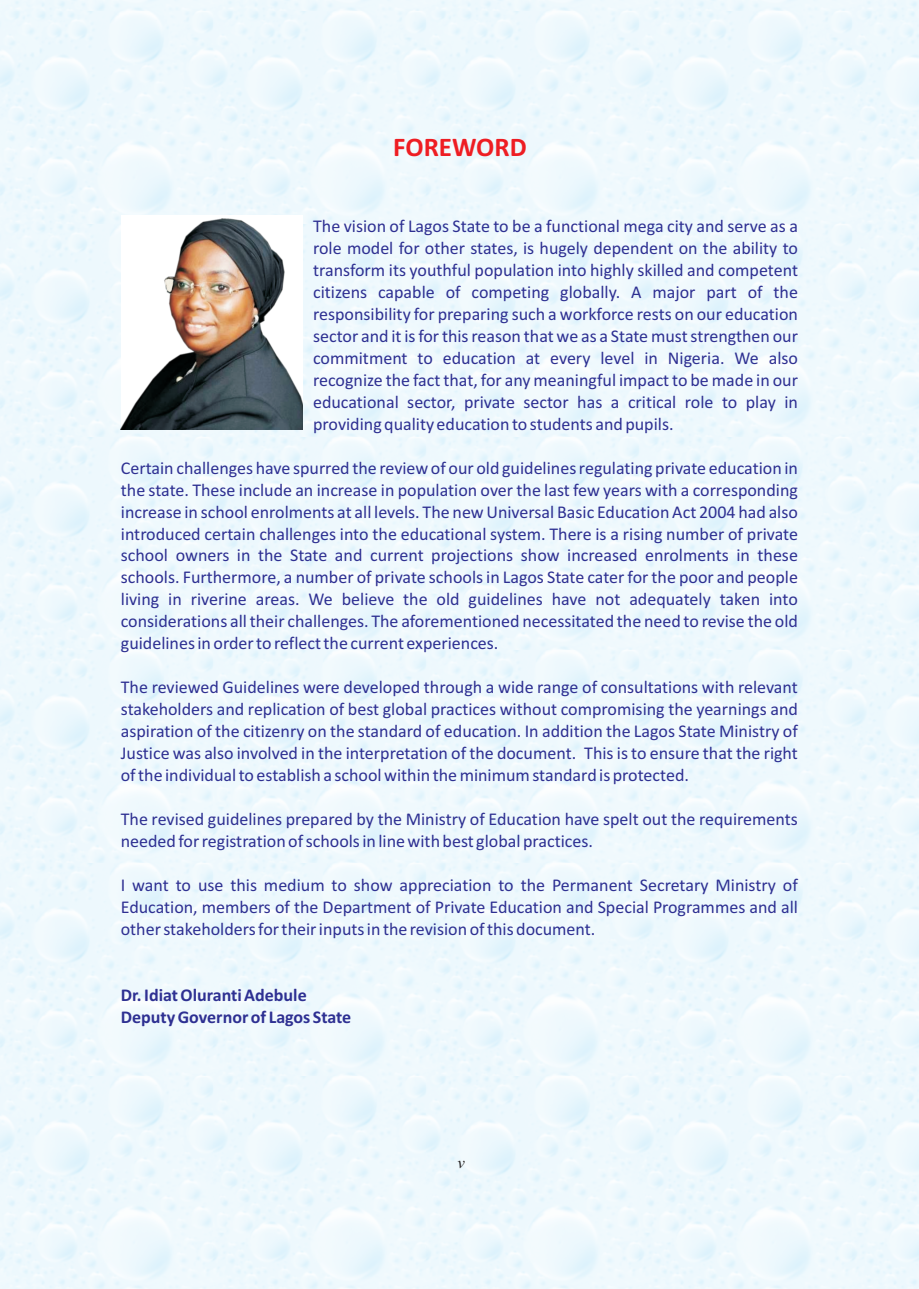
<style>
.page{position:relative;width:919px;height:1289px;background:#fff}
.page>*{position:absolute;margin:0;border:0;box-sizing:border-box;transform-origin:0 0}
.t1{font:700 27px "Calibri";color:#ee1d23}
.t2{font:18px/21.9px "Calibri";color:#2e3092;text-align:justify}
.t3{font:700 18px/21.9px "Calibri";color:#2e3092}
.t4{font:italic 16.5px "Times New Roman";color:#231f20}
</style>
<div class="page">
<div style="left:0;top:0;width:918px;height:1288px;background:#eef8fd"></div>
<img style="left:121px;top:218px;width:181px;height:212px">
<h1 class="t1" style="left:393px;top:136px;width:135px">FOREWORD</h1>
<p class="t2" style="left:313px;top:216px;width:486px">The vision of Lagos State to be a functional mega city and serve as a role model for other states, is hugely dependent on the ability to transform its youthful population into highly skilled and competent citizens capable of competing globally. A major part of the responsibility for preparing such a workforce rests on our education sector and it is for this reason that we as a State must strengthen our commitment to education at every level in Nigeria. We also recognize the fact that, for any meaningful impact to be made in our educational sector, private sector has a critical role to play in providing quality education to students and pupils.</p>
<p class="t2" style="left:121px;top:458px;width:678px">Certain challenges have spurred the review of our old guidelines regulating private education in the state. These include an increase in population over the last few years with a corresponding increase in school enrolments at all levels. The new Universal Basic Education Act 2004 had also introduced certain challenges into the educational system. There is a rising number of private school owners in the State and current projections show increased enrolments in these schools. Furthermore, a number of private schools in Lagos State cater for the poor and people living in riverine areas. We believe the old guidelines have not adequately taken into considerations all their challenges. The aforementioned necessitated the need to revise the old guidelines in order to reflect the current experiences.</p>
<p class="t2" style="left:121px;top:678px;width:678px">The reviewed Guidelines were developed through a wide range of consultations with relevant stakeholders and replication of best global practices without compromising the yearnings and aspiration of the citizenry on the standard of education. In addition the Lagos State Ministry of Justice was also involved in the interpretation of the document. This is to ensure that the right of the individual to establish a school within the minimum standard is protected.</p>
<p class="t2" style="left:121px;top:809px;width:678px">The revised guidelines prepared by the Ministry of Education have spelt out the requirements needed for registration of schools in line with best global practices.</p>
<p class="t2" style="left:121px;top:875px;width:678px">I want to use this medium to show appreciation to the Permanent Secretary Ministry of Education, members of the Department of Private Education and Special Programmes and all other stakeholders for their inputs in the revision of this document.</p>
<p class="t3" style="left:121px;top:985px;width:232px">Dr. Idiat Oluranti Adebule<br>Deputy Governor of Lagos State</p>
<p class="t4" style="left:457px;top:1156px;width:9px">v</p>
</div>
